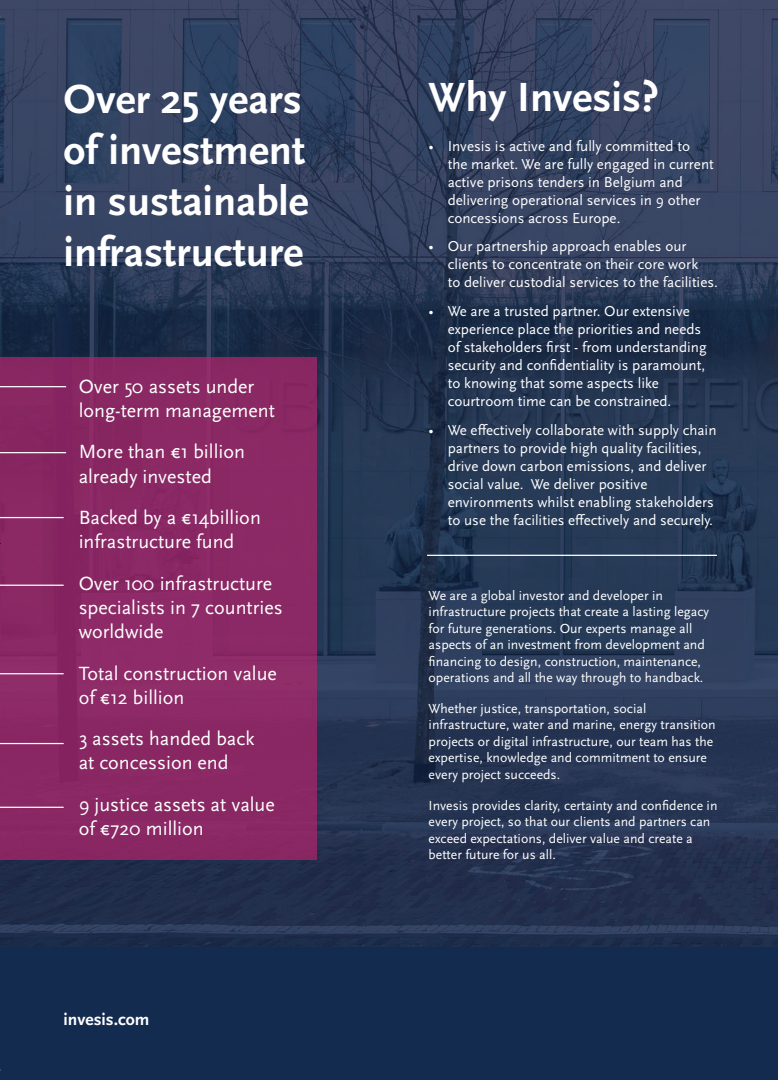
<style>
.page{position:relative;width:778px;height:1080px;background:#fff}
.page>*{position:absolute;margin:0;border:0;box-sizing:border-box;transform-origin:0 0}
.t1{font:700 42.5px/51px "Scala Sans Pro";color:#fff}
.t2{font:20px/24px "Scala Sans Pro";color:#fff}
.t3{font:700 17.5px "Scala Sans Pro";color:#fff}
.t4{font:15px/18px "Scala Sans Pro";color:#fff}
.t5{font:13.75px/16.5px "Scala Sans Pro";color:#fff}
</style>
<div class="page">
<img style="left:1px;top:0;width:776px;height:947px">
<div style="left:1px;top:947px;width:776px;height:133px;background:#142b50"></div>
<div style="left:1px;top:357px;width:315px;height:503px;background:#8a2864"></div>
<hr style="left:1px;top:386px;width:65px;height:1px;background:#fff">
<hr style="left:1px;top:452px;width:65px;height:1px;background:#fff">
<hr style="left:1px;top:517px;width:63px;height:1px;background:#fff">
<hr style="left:1px;top:673px;width:63px;height:1px;background:#fff">
<hr style="left:426px;top:555px;width:290px;height:1px;background:#fff">
<hr style="left:1px;top:584px;width:63px;height:2px;background:#fff">
<hr style="left:1px;top:743px;width:63px;height:1px;background:#fff">
<hr style="left:1px;top:806px;width:63px;height:2px;background:#fff">
<p class="t1" style="left:64px;top:78px;width:246px">Over 25 years of investment in sustainable infrastructure</p>
<p class="t2" style="left:79px;top:376px;width:198px">Over 50 assets under long-term management</p>
<p class="t2" style="left:79px;top:442px;width:168px">More than €1 billion already invested</p>
<p class="t2" style="left:79px;top:507px;width:184px">Backed by a €14billion infrastructure fund</p>
<p class="t2" style="left:79px;top:573px;width:205px">Over 100 infrastructure specialists in 7 countries worldwide</p>
<p class="t2" style="left:79px;top:663px;width:200px">Total construction value of €12 billion</p>
<p class="t2" style="left:79px;top:728px;width:177px">3 assets handed back at concession end</p>
<p class="t2" style="left:79px;top:794px;width:197px">9 justice assets at value of €720 million</p>
<p class="t3" style="left:64px;top:1012px;width:87px">invesis.com</p>
<p class="t1" style="left:428px;top:76px;width:231px">Why Invesis?</p>
<p class="t4" style="left:447px;top:138px;width:267px;text-indent:-19px">• Invesis is active and fully committed to<br>the market. We are fully engaged in current active prisons tenders in Belgium and delivering operational services in 9 other concessions across Europe.</p>
<p class="t4" style="left:447px;top:239px;width:271px;text-indent:-19px">• Our partnership approach enables our clients to concentrate on their core work<br>to deliver custodial services to the facilities.</p>
<p class="t4" style="left:447px;top:303px;width:260px;text-indent:-19px">• We are a trusted partner. Our extensive experience place the priorities and needs of stakeholders first - from understanding security and confidentiality is paramount, to knowing that some aspects like courtroom time can be constrained.</p>
<p class="t4" style="left:447px;top:422px;width:270px;text-indent:-19px">• We effectively collaborate with supply chain partners to provide high quality facilities, drive down carbon emissions, and deliver social value. We deliver positive environments whilst enabling stakeholders to use the facilities effectively and securely.</p>
<p class="t5" style="left:428px;top:588px;width:282px">We are a global investor and developer in infrastructure projects that create a lasting legacy for future generations. Our experts manage all aspects of an investment from development and financing to design, construction, maintenance, operations and all the way through to handback.</p>
<p class="t5" style="left:428px;top:701px;width:288px">Whether justice, transportation, social infrastructure, water and marine, energy transition projects or digital infrastructure, our team has the expertise, knowledge and commitment to ensure every project succeeds.</p>
<p class="t5" style="left:428px;top:798px;width:290px">Invesis provides clarity, certainty and confidence in every project, so that our clients and partners can exceed expectations, deliver value and create a better future for us all.</p>
</div>
